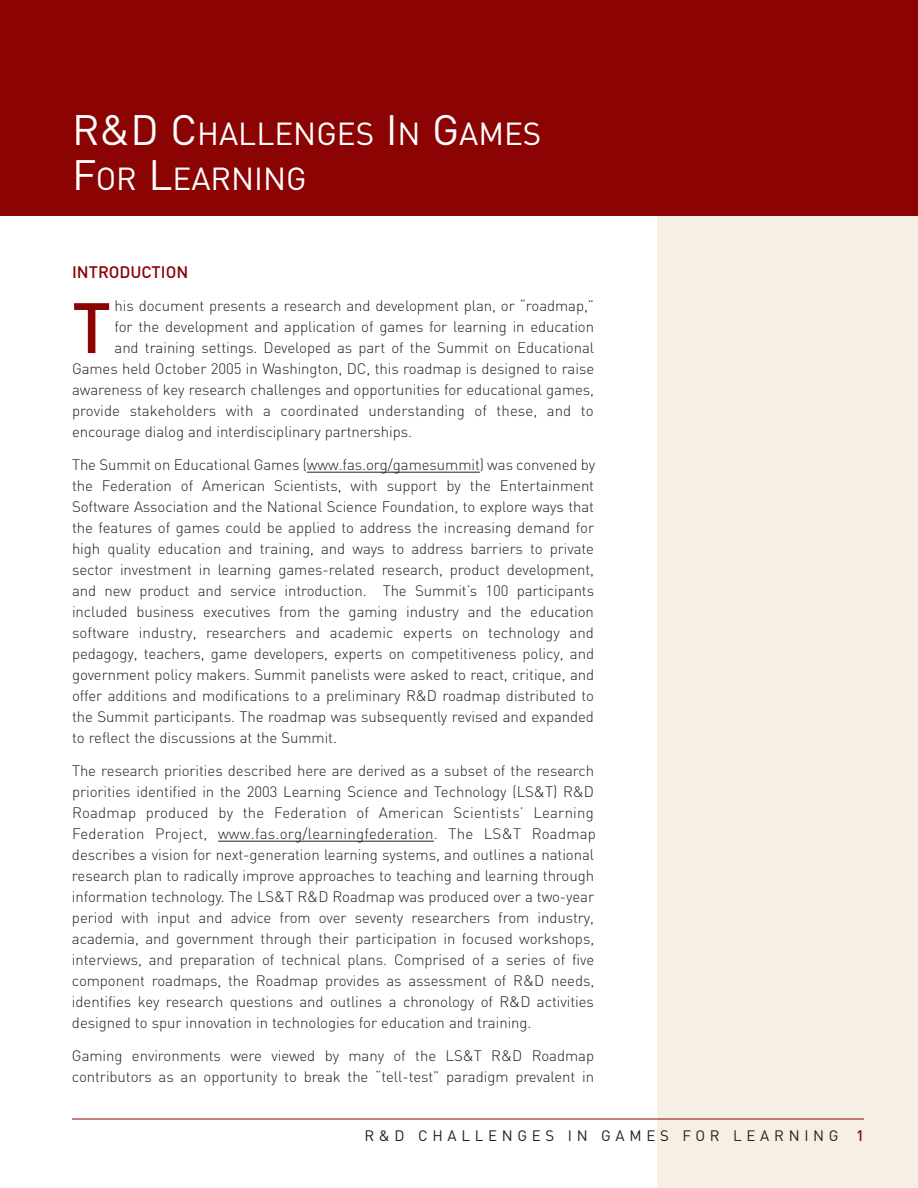
<style>
.page{position:relative;width:918px;height:1188px;background:#fff}
.page>*{position:absolute;margin:0;border:0;box-sizing:border-box;transform-origin:0 0}
.t1{font:500 70.05px "DIN";color:#8b0303}
.t2{font:31.5px/45px "DIN";color:#fff}
.t3{font:500 16.5px "DIN";color:#8b0303}
.t4{font:300 15px/21px "DIN";letter-spacing:-.005em;color:#231f20}
.t5{font:15px "DIN";letter-spacing:.315em;color:#231f20}
.s1{font-size:42px}
.s2{font-weight:500;color:#8b0303}
</style>
<div class="page">
<div style="left:657px;top:98px;width:261px;height:1090px;background:#f5f0e3"></div>
<div style="left:0;top:0;width:918px;height:216px;background:#8b0303"></div>
<hr style="left:307px;top:472px;width:32px;height:1px;background:#231f20">
<hr style="left:347px;top:472px;width:33px;height:1px;background:#231f20">
<hr style="left:380px;top:472px;width:100px;height:1px;background:#231f20">
<hr style="left:218px;top:841px;width:33px;height:1px;background:#231f20">
<hr style="left:260px;top:841px;width:34px;height:1px;background:#231f20">
<svg style="left:294px;top:841px;width:18px;height:1px"></svg>
<hr style="left:312px;top:841px;width:57px;height:1px;background:#231f20">
<hr style="left:369px;top:841px;width:31px;height:1px;background:#231f20">
<hr style="left:400px;top:841px;width:34px;height:1px;background:#231f20">
<hr style="left:72px;top:1119px;width:792px;height:1px;background:#8b0303">
<h2 class="t2" style="left:72px;top:110px;width:471px"><span class="s1">R&amp;D C</span>HALLENGES <span class="s1">I</span>N <span class="s1">G</span>AMES<br><span class="s1">F</span>OR <span class="s1">L</span>EARNING</h2>
<p class="t3" style="left:72px;top:262px;width:118px">INTRODUCTION</p>
<h1 class="t1" style="left:72px;top:286px;width:41px">T</h1>
<p class="t4" style="left:115px;top:295px;width:481px">his document presents a research and development plan, or “roadmap,”</p>
<p class="t4" style="left:115px;top:316px;width:481px">for the development and application of games for learning in education</p>
<p class="t4" style="left:115px;top:337px;width:481px">and training settings. Developed as part of the Summit on Educational</p>
<p class="t4" style="left:72px;top:358px;width:524px">Games held October 2005 in Washington, DC, this roadmap is designed to raise</p>
<p class="t4" style="left:72px;top:379px;width:524px">awareness of key research challenges and opportunities for educational games,</p>
<p class="t4" style="left:72px;top:400px;width:523px">provide stakeholders with a coordinated understanding of these, and to</p>
<p class="t4" style="left:72px;top:421px;width:342px">encourage dialog and interdisciplinary partnerships.</p>
<p class="t4" style="left:72px;top:454px;width:525px;text-align:justify">The Summit on Educational Games (www.fas.org/gamesummit) was convened by the Federation of American Scientists, with support by the Entertainment Software Association and the National Science Foundation, to explore ways that the features of games could be applied to address the increasing demand for high quality education and training, and ways to address barriers to private sector investment in learning games-related research, product development, and new product and service introduction. The Summit’s 100 participants included business executives from the gaming industry and the education software industry, researchers and academic experts on technology and pedagogy, teachers, game developers, experts on competitiveness policy, and government policy makers. Summit panelists were asked to react, critique, and offer additions and modifications to a preliminary R&amp;D roadmap distributed to the Summit participants. The roadmap was subsequently revised and expanded to reflect the discussions at the Summit.</p>
<p class="t4" style="left:72px;top:760px;width:525px">The research priorities described here are derived as a subset of the research priorities identified in the 2003 Learning Science and Technology (LS&amp;T) R&amp;D Roadmap produced by the Federation of American Scientists’ Learning Federation Project, www.fas.org/learningfederation. The LS&amp;T Roadmap describes a vision for next-generation learning systems, and outlines a national research plan to radically improve approaches to teaching and learning through information technology. The LS&amp;T R&amp;D Roadmap was produced over a two-year period with input and advice from over seventy researchers from industry, academia, and government through their participation in focused workshops, interviews, and preparation of technical plans. Comprised of a series of five component roadmaps, the Roadmap provides as assessment of R&amp;D needs, identifies key research questions and outlines a chronology of R&amp;D activities designed to spur innovation in technologies for education and training.</p>
<p class="t4" style="left:72px;top:1045px;width:524px">Gaming environments were viewed by many of the LS&amp;T R&amp;D Roadmap contributors as an opportunity to break the “tell-test” paradigm prevalent in</p>
<p class="t5" style="left:364px;top:1127px;width:501px">R&amp;D CHALLENGES IN GAMES FOR LEARNING <span class="s2">1</span></p>
</div>
